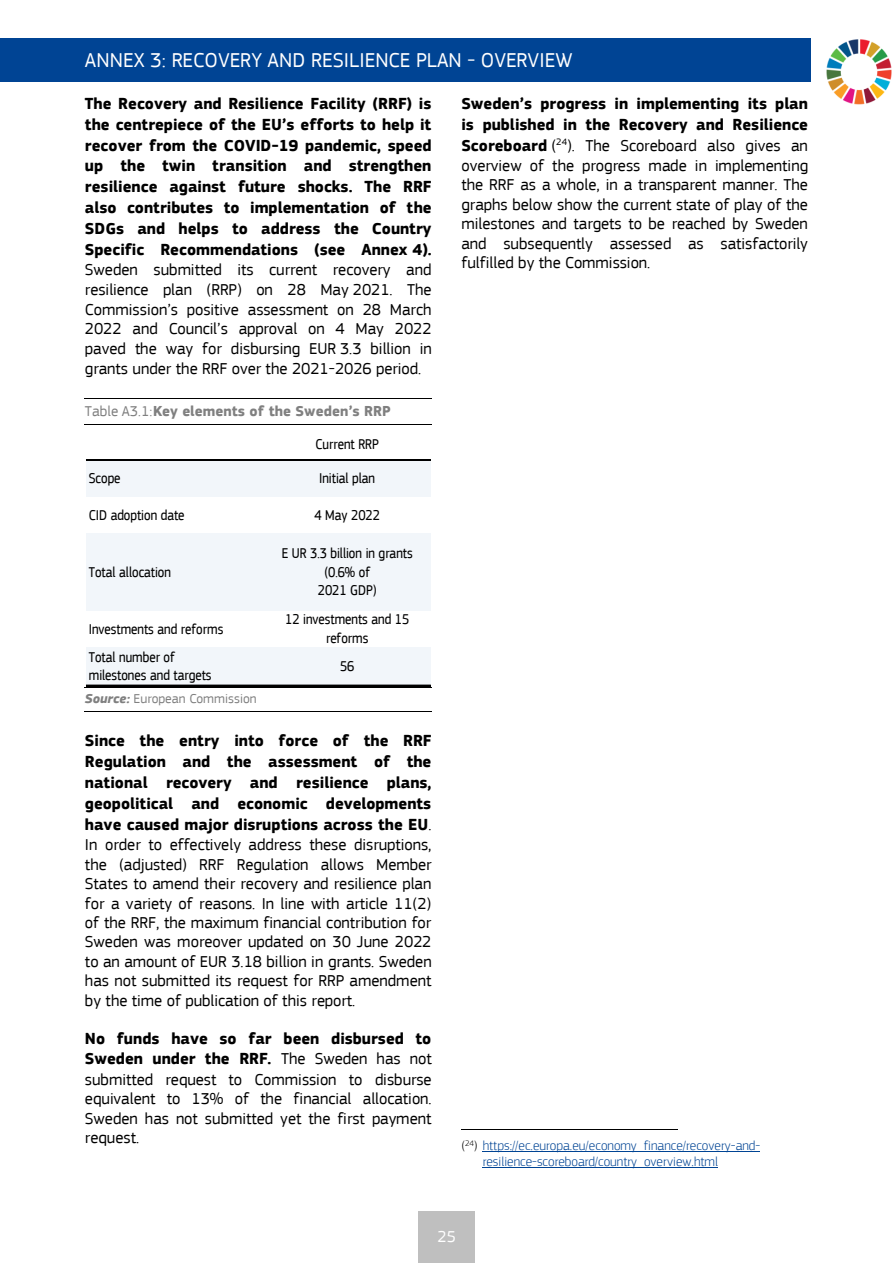
<style>
.page{position:relative;width:893px;height:1263px;background:#fff}
.page>*{position:absolute;margin:0;border:0;box-sizing:border-box;transform-origin:0 0}
.t1{font:21px "EC Square Sans Pro";color:#fff}
.t2{font:16.5px/20px "EC Square Sans Pro";color:#000;text-align:justify}
.t3{font:700 16.5px/20.4px "EC Square Sans Pro";color:#000;text-align:justify}
.t4{font:16.5px "EC Square Sans Pro";color:#fff}
.t5{font:15px/18.5px "EC Square Sans Cond Pro";color:#000;text-align:center}
.t6{font:700 15px "EC Square Sans Pro";color:#808080}
.t7{font:300 13.5px/15.6px "EC Square Sans Pro";color:#004494}
.t8{font:13.5px "EC Square Sans Pro";color:#808080}
.s1{font-weight:400}
.s2{font-weight:700;font-style:italic}
.s3{font-weight:700}
.s4{color:#000}
</style>
<div class="page">
<div style="left:0;top:39px;width:810px;height:42px;background:#004494"></div>
<hr style="left:0;top:38px;width:810px;height:1px;background:#004494">
<hr style="left:0;top:81px;width:810px;height:1px;background:#004494">
<hr style="left:810px;top:39px;width:1px;height:42px;background:#004494">
<div style="left:419px;top:1212px;width:56px;height:51px;background:#bfbfbf"></div>
<hr style="left:418px;top:1212px;width:1px;height:51px;background:#bfbfbf">
<hr style="left:475px;top:1212px;width:1px;height:51px;background:#bfbfbf">
<hr style="left:85px;top:398px;width:347px;height:1px;background:#000">
<hr style="left:85px;top:424px;width:347px;height:1px;background:#000">
<hr style="left:85px;top:687px;width:347px;height:1px;background:#000">
<hr style="left:85px;top:711px;width:347px;height:1px;background:#000">
<hr style="left:461px;top:1129px;width:216px;height:1px;background:#000">
<hr style="left:483px;top:1151px;width:277px;height:1px;background:#004494">
<hr style="left:483px;top:1167px;width:235px;height:1px;background:#004494">
<div style="left:87px;top:460px;width:343px;height:37px;background:#f2f6fa"></div>
<div style="left:87px;top:533px;width:343px;height:78px;background:#f2f6fa"></div>
<div style="left:87px;top:647px;width:343px;height:39px;background:#f2f6fa"></div>
<hr style="left:86px;top:459px;width:344px;height:1px;background:#000">
<hr style="left:86px;top:460px;width:344px;height:1px;background:#000">
<hr style="left:86px;top:685px;width:344px;height:1px;background:#000">
<img style="left:826px;top:39px;width:66px;height:66px">
<p class="t1" style="left:85px;top:48px;width:489px">ANNEX 3: RECOVERY AND RESILIENCE PLAN - OVERVIEW</p>
<p class="t3" style="left:85px;top:93px;width:348px">The Recovery and Resilience Facility (RRF) is the centrepiece of the EU’s efforts to help it recover from the COVID-19 pandemic, speed up the twin transition and strengthen resilience against future shocks. The RRF also contributes to implementation of the SDGs and helps to address the Country Specific Recommendations (see Annex 4).<br><span class="s1">Sweden submitted its current recovery and resilience plan (RRP) on 28 May 2021. The Commission’s positive assessment on 28 March 2022 and Council’s approval on 4 May 2022 paved the way for disbursing EUR 3.3 billion in grants under the RRF over the 2021-2026 period.</span></p>
<p class="t6" style="left:85px;top:402px;width:307px"><span class="s1">Table A3.1:</span>Key elements of the Sweden’s RRP</p>
<p class="t5" style="left:316px;top:435px;width:65px">Current RRP</p>
<p class="t5" style="left:89px;top:469px;width:33px">Scope</p>
<p class="t5" style="left:319px;top:469px;width:57px">Initial plan</p>
<p class="t5" style="left:89px;top:506px;width:97px">CID adoption date</p>
<p class="t5" style="left:315px;top:506px;width:67px">4 May 2022</p>
<p class="t5" style="left:89px;top:562px;width:84px">Total allocation</p>
<p class="t5" style="left:282px;top:544px;width:133px">E UR 3.3 billion in grants (0.6% of<br>2021 GDP)</p>
<p class="t5" style="left:89px;top:620px;width:136px">Investments and reforms</p>
<p class="t5" style="left:285px;top:610px;width:126px">12 investments and 15 reforms</p>
<p class="t5" style="left:89px;top:648px;width:124px;text-align:left">Total number of milestones and targets</p>
<p class="t5" style="left:340px;top:657px;width:16px">56</p>
<p class="t8" style="left:85px;top:691px;width:173px"><span class="s2">Source:</span> European Commission</p>
<p class="t2" style="left:85px;top:731px;width:348px"><span class="s3">Since the entry into force of the RRF Regulation and the assessment of the national recovery and resilience plans, geopolitical and economic developments have caused major disruptions across the EU</span>.<br>In order to effectively address these disruptions, the (adjusted) RRF Regulation allows Member States to amend their recovery and resilience plan for a variety of reasons. In line with article 11(2) of the RRF, the maximum financial contribution for Sweden was moreover updated on 30 June 2022 to an amount of EUR 3.18 billion in grants. Sweden has not submitted its request for RRP amendment by the time of publication of this report.</p>
<p class="t2" style="left:85px;top:1028px;width:348px"><span class="s3">No funds have so far been disbursed to Sweden under the RRF.</span> The Sweden has not submitted request to Commission to disburse equivalent to 13% of the financial allocation.<br>Sweden has not submitted yet the first payment request.</p>
<p class="t2" style="left:461px;top:93px;width:348px"><span class="s3">Sweden’s progress in implementing its plan is published in the Recovery and Resilience Scoreboard</span> (<sup>24</sup>). The Scoreboard also gives an overview of the progress made in implementing the RRF as a whole, in a transparent manner. The graphs below show the current state of play of the milestones and targets to be reached by Sweden and subsequently assessed as satisfactorily fulfilled by the Commission.</p>
<p class="t7" style="left:483px;top:1138px;width:279px;text-indent:-21px"><span class="s4">(</span><sup>24</sup><span class="s4">)</span> https://ec.europa.eu/economy_finance/recovery-and&shy;resilience-scoreboard/country_overview.html</p>
<p class="t4" style="left:438px;top:1227px;width:20px">25</p>
</div>
